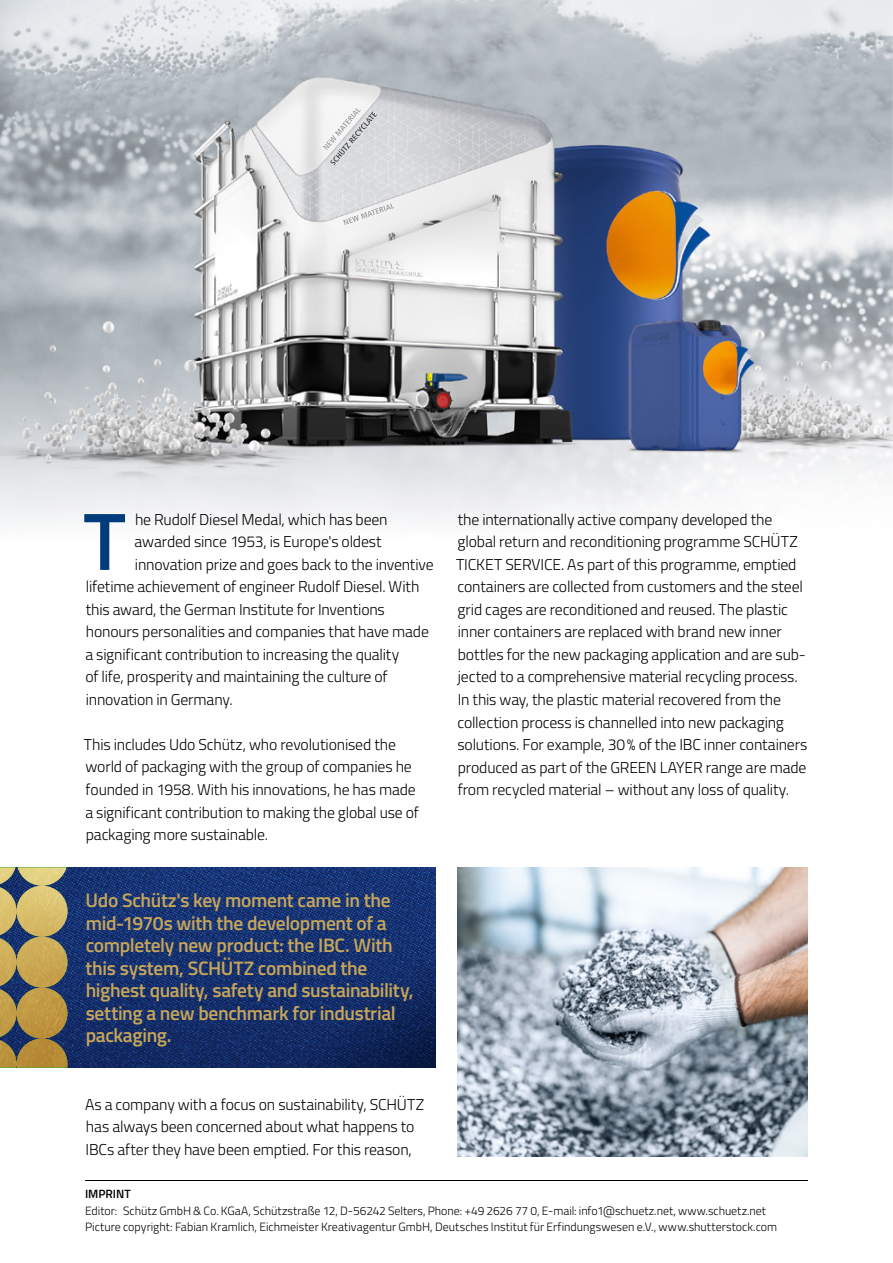
<style>
.page{position:relative;width:893px;height:1263px;background:#fff}
.page>*{position:absolute;margin:0;border:0;box-sizing:border-box;transform-origin:0 0}
.t1{font:600 81.45px "Cairo";color:#003c7c}
.t2{font:600 19.5px/22.5px "Cairo";letter-spacing:-.02em;color:#c6a559}
.t3{font:300 15.75px/22.5px "Cairo";letter-spacing:-.01em;color:#000}
.t4{font:300 12px/16.5px "Cairo";color:#000}
.t5{font:600 12px "Cairo";color:#000}
</style>
<div class="page">
<img style="left:457px;top:867px;width:351px;height:290px">
<img style="left:0;top:0;width:893px;height:523px">
<img style="left:68px;top:867px;width:368px;height:200px">
<img style="left:0;top:867px;width:68px;height:200px">
<img style="left:334px;top:203px;width:61px;height:26px">
<img style="left:329px;top:110px;width:48px;height:56px">
<img style="left:323px;top:107px;width:38px;height:43px">
<hr style="left:85px;top:1181px;width:723px;height:1px;background:#000">
<h1 class="t1" style="left:83px;top:480px;width:44px">T</h1>
<p class="t3" style="left:135px;top:508px;width:254px">he Rudolf Diesel Medal, which has been</p>
<p class="t3" style="left:135px;top:531px;width:249px">awarded since 1953, is Europe's oldest</p>
<p class="t3" style="left:135px;top:553px;width:300px">innovation prize and goes back to the inventive</p>
<p class="t3" style="left:86px;top:576px;width:335px">lifetime achievement of engineer Rudolf Diesel. With</p>
<p class="t3" style="left:86px;top:598px;width:301px">this award, the German Institute for Inventions</p>
<p class="t3" style="left:86px;top:621px;width:345px">honours personalities and companies that have made</p>
<p class="t3" style="left:85px;top:643px;width:315px">a significant contribution to increasing the quality</p>
<p class="t3" style="left:85px;top:666px;width:304px">of life, prosperity and maintaining the culture of</p>
<p class="t3" style="left:86px;top:688px;width:148px">innovation in Germany.</p>
<p class="t3" style="left:84px;top:733px;width:337px">This includes Udo Schütz, who revolutionised the world of packaging with the group of companies he founded in 1958. With his innovations, he has made a significant contribution to making the global use of packaging more sustainable.</p>
<p class="t2" style="left:86px;top:889px;width:329px">Udo Schütz's key moment came in the mid-1970s with the development of a completely new product: the IBC. With this system, SCHÜTZ combined the highest quality, safety and sustainability, setting a new benchmark for industrial packaging.</p>
<p class="t3" style="left:85px;top:1093px;width:341px">As a company with a focus on sustainability, SCHÜTZ has always been concerned about what happens to<br>IBCs after they have been emptied. For this reason,</p>
<p class="t3" style="left:456px;top:508px;width:353px">the internationally active company developed the global return and reconditioning programme SCHÜTZ TICKET SERVICE. As part of this programme, emptied containers are collected from customers and the steel grid cages are reconditioned and reused. The plastic inner containers are replaced with brand new inner bottles for the new packaging application and are sub&shy;jected to a comprehensive material recycling process.<br>In this way, the plastic material recovered from the collection process is channelled into new packaging solutions. For example, 30 % of the IBC inner containers produced as part of the GREEN LAYER range are made from recycled material – without any loss of quality.</p>
<p class="t5" style="left:85px;top:1185px;width:47px">IMPRINT</p>
<p class="t4" style="left:85px;top:1202px;width:694px">Editor: Schütz GmbH &amp; Co. KGaA, Schützstraße 12, D-56242 Selters, Phone: +49 2626 77 0, E-mail: info1@schuetz.net, www.schuetz.net<br>Picture copyright: Fabian Kramlich, Eichmeister Kreativagentur GmbH, Deutsches Institut für Erfindungswesen e.V., www.shutterstock.com</p>
</div>
